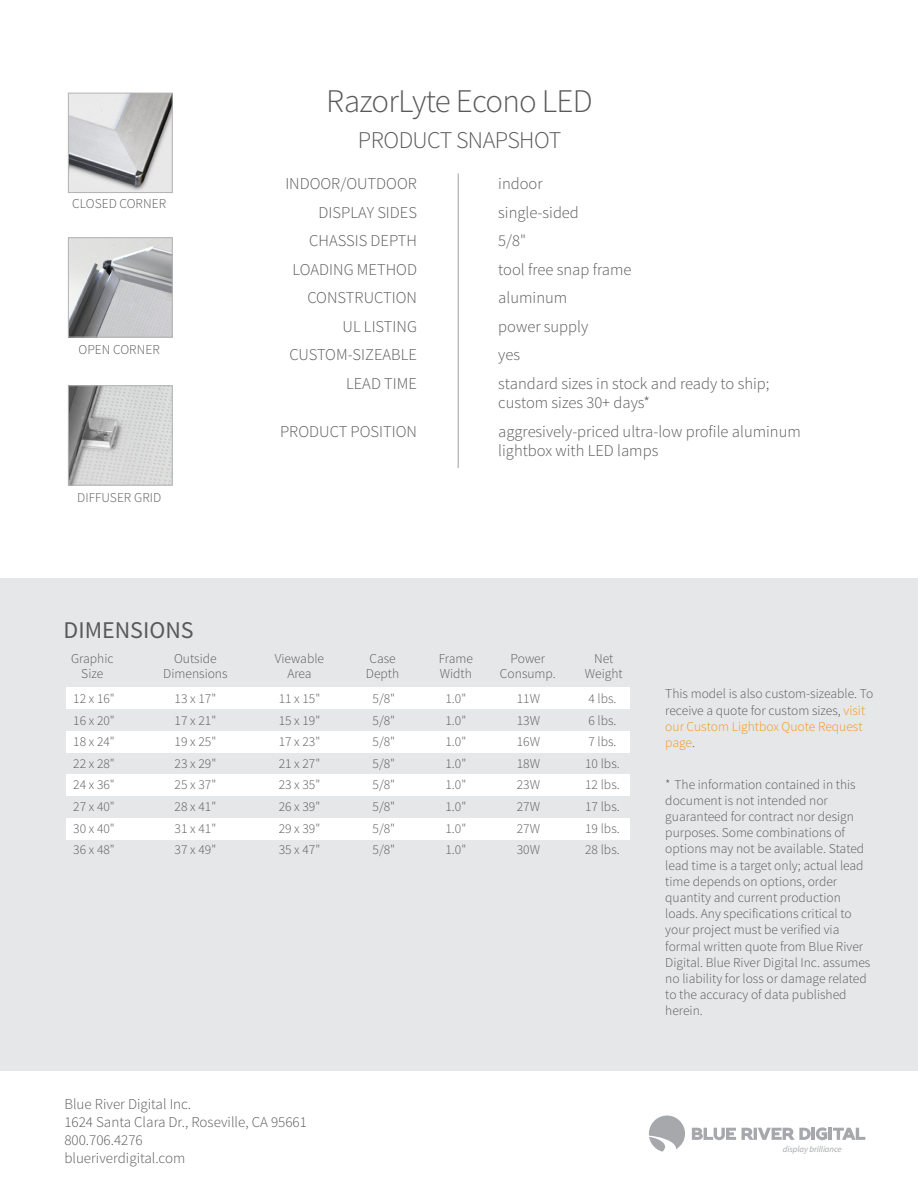
<style>
.page{position:relative;width:918px;height:1188px;background:#fff}
.page>*{position:absolute;margin:0;border:0;box-sizing:border-box;transform-origin:0 0}
.t1{font:300 33px "Source Sans Pro";letter-spacing:-.025em;color:#58595b}
.t2{font:300 24px "Source Sans Pro";letter-spacing:-.025em;color:#58595b}
.t3{font:24px "Source Sans Pro";color:#59595c}
.t4{font:300 16.5px/28.5px "Source Sans Pro";color:#59595c}
.t5{font:300 15px/18px "Source Sans Pro";color:#59595c}
.t6{font:300 13.5px/16.2px "Source Sans Pro";color:#59595c}
.t7{font:italic 8.7px "Source Sans Pro";letter-spacing:-.01em;color:#a6a8ab}
.s1{color:#f6921e}
</style>
<div class="page">
<div style="left:0;top:578px;width:918px;height:493px;background:#e6e7e8"></div>
<div style="left:67px;top:687px;width:563px;height:22px;background:#fff"></div>
<div style="left:67px;top:731px;width:563px;height:22px;background:#fff"></div>
<div style="left:67px;top:774px;width:563px;height:22px;background:#fff"></div>
<div style="left:67px;top:818px;width:563px;height:21px;background:#fff"></div>
<hr style="left:458px;top:173px;width:1px;height:295px;background:#9c9ea1">
<img style="left:70px;top:239px;width:101px;height:97px">
<img style="left:70px;top:95px;width:101px;height:96px">
<div style="left:68px;top:93px;width:105px;height:100px;border:1px solid #b1b3b5"></div>
<div style="left:68px;top:237px;width:105px;height:101px;border:1px solid #b1b3b5"></div>
<img style="left:70px;top:387px;width:101px;height:97px">
<div style="left:68px;top:385px;width:105px;height:101px;border:1px solid #b1b3b5"></div>
<svg style="left:649px;top:1116px;width:36px;height:36px"></svg>
<svg style="left:692px;top:1128px;width:44px;height:12px"></svg>
<svg style="left:742px;top:1127px;width:85px;height:13px"></svg>
<hr style="left:828px;top:1128px;width:4px;height:12px;background:#a6a8ab">
<svg style="left:833px;top:1128px;width:32px;height:12px"></svg>
<p class="t6" style="left:72px;top:196px;width:96px">CLOSED CORNER</p>
<p class="t6" style="left:79px;top:341px;width:83px">OPEN CORNER</p>
<p class="t6" style="left:77px;top:489px;width:86px">DIFFUSER GRID</p>
<h2 class="t3" style="left:64px;top:615px;width:132px">DIMENSIONS</h2>
<h1 class="t1" style="left:326px;top:81px;width:268px">RazorLyte Econo LED</h1>
<h2 class="t2" style="left:358px;top:126px;width:205px">PRODUCT SNAPSHOT</h2>
<p class="t4" style="left:285px;top:170px;width:133px;text-align:right">INDOOR/OUTDOOR<br>DISPLAY SIDES<br>CHASSIS DEPTH<br>LOADING METHOD<br>CONSTRUCTION<br>UL LISTING<br>CUSTOM-SIZEABLE<br>LEAD TIME</p>
<p class="t4" style="left:280px;top:417px;width:138px">PRODUCT POSITION</p>
<p class="t4" style="left:498px;top:170px;width:273px">indoor<br>single-sided<br>5/8"<br>tool free snap frame<br>aluminum<br>power supply<br>yes<br>standard sizes in stock and ready to ship;</p>
<p class="t4" style="left:498px;top:389px;width:304px">custom sizes 30+ days*<br>aggresively-priced ultra-low profile aluminum</p>
<p class="t4" style="left:498px;top:437px;width:162px">lightbox with LED lamps</p>
<p class="t6" style="left:71px;top:650px;width:44px">Graphic</p>
<p class="t6" style="left:174px;top:650px;width:44px">Outside</p>
<p class="t6" style="left:275px;top:650px;width:51px">Viewable</p>
<p class="t6" style="left:369px;top:650px;width:28px">Case</p>
<p class="t6" style="left:439px;top:650px;width:36px">Frame</p>
<p class="t6" style="left:511px;top:650px;width:36px">Power</p>
<p class="t6" style="left:594px;top:650px;width:21px">Net</p>
<p class="t6" style="left:81px;top:665px;width:23px">Size</p>
<p class="t6" style="left:163px;top:665px;width:66px">Dimensions</p>
<p class="t6" style="left:287px;top:665px;width:26px">Area</p>
<p class="t6" style="left:366px;top:665px;width:35px">Depth</p>
<p class="t6" style="left:440px;top:665px;width:34px">Width</p>
<p class="t6" style="left:500px;top:665px;width:57px">Consump.</p>
<p class="t6" style="left:585px;top:665px;width:39px">Weight</p>
<p class="t6" style="left:73px;top:690px;width:43px">12 x 16"</p>
<p class="t6" style="left:175px;top:690px;width:43px">13 x 17"</p>
<p class="t6" style="left:279px;top:690px;width:43px">11 x 15"</p>
<p class="t6" style="left:373px;top:690px;width:24px">5/8"</p>
<p class="t6" style="left:445px;top:690px;width:22px">1.0"</p>
<p class="t6" style="left:517px;top:690px;width:25px">11W</p>
<p class="t6" style="left:588px;top:690px;width:30px">4 lbs.</p>
<p class="t6" style="left:73px;top:712px;width:43px">16 x 20"</p>
<p class="t6" style="left:175px;top:712px;width:43px">17 x 21"</p>
<p class="t6" style="left:279px;top:712px;width:43px">15 x 19"</p>
<p class="t6" style="left:373px;top:712px;width:24px">5/8"</p>
<p class="t6" style="left:445px;top:712px;width:22px">1.0"</p>
<p class="t6" style="left:517px;top:712px;width:25px">13W</p>
<p class="t6" style="left:588px;top:712px;width:30px">6 lbs.</p>
<p class="t6" style="left:73px;top:734px;width:43px">18 x 24"</p>
<p class="t6" style="left:175px;top:734px;width:43px">19 x 25"</p>
<p class="t6" style="left:279px;top:734px;width:43px">17 x 23"</p>
<p class="t6" style="left:373px;top:734px;width:24px">5/8"</p>
<p class="t6" style="left:445px;top:734px;width:22px">1.0"</p>
<p class="t6" style="left:517px;top:734px;width:25px">16W</p>
<p class="t6" style="left:588px;top:734px;width:30px">7 lbs.</p>
<p class="t6" style="left:73px;top:755px;width:43px">22 x 28"</p>
<p class="t6" style="left:175px;top:755px;width:43px">23 x 29"</p>
<p class="t6" style="left:279px;top:755px;width:43px">21 x 27"</p>
<p class="t6" style="left:373px;top:755px;width:24px">5/8"</p>
<p class="t6" style="left:445px;top:755px;width:22px">1.0"</p>
<p class="t6" style="left:517px;top:755px;width:25px">18W</p>
<p class="t6" style="left:585px;top:755px;width:36px">10 lbs.</p>
<p class="t6" style="left:73px;top:777px;width:43px">24 x 36"</p>
<p class="t6" style="left:175px;top:777px;width:43px">25 x 37"</p>
<p class="t6" style="left:279px;top:777px;width:43px">23 x 35"</p>
<p class="t6" style="left:373px;top:777px;width:24px">5/8"</p>
<p class="t6" style="left:445px;top:777px;width:22px">1.0"</p>
<p class="t6" style="left:517px;top:777px;width:25px">23W</p>
<p class="t6" style="left:585px;top:777px;width:36px">12 lbs.</p>
<p class="t6" style="left:73px;top:799px;width:43px">27 x 40"</p>
<p class="t6" style="left:175px;top:799px;width:43px">28 x 41"</p>
<p class="t6" style="left:279px;top:799px;width:43px">26 x 39"</p>
<p class="t6" style="left:373px;top:799px;width:24px">5/8"</p>
<p class="t6" style="left:445px;top:799px;width:22px">1.0"</p>
<p class="t6" style="left:517px;top:799px;width:25px">27W</p>
<p class="t6" style="left:585px;top:799px;width:36px">17 lbs.</p>
<p class="t6" style="left:73px;top:820px;width:43px">30 x 40"</p>
<p class="t6" style="left:175px;top:820px;width:43px">31 x 41"</p>
<p class="t6" style="left:279px;top:820px;width:43px">29 x 39"</p>
<p class="t6" style="left:373px;top:820px;width:24px">5/8"</p>
<p class="t6" style="left:445px;top:820px;width:22px">1.0"</p>
<p class="t6" style="left:517px;top:820px;width:25px">27W</p>
<p class="t6" style="left:585px;top:820px;width:36px">19 lbs.</p>
<p class="t6" style="left:73px;top:842px;width:43px">36 x 48"</p>
<p class="t6" style="left:175px;top:842px;width:43px">37 x 49"</p>
<p class="t6" style="left:279px;top:842px;width:43px">35 x 47"</p>
<p class="t6" style="left:373px;top:842px;width:24px">5/8"</p>
<p class="t6" style="left:445px;top:842px;width:22px">1.0"</p>
<p class="t6" style="left:517px;top:842px;width:25px">30W</p>
<p class="t6" style="left:585px;top:842px;width:36px">28 lbs.</p>
<p class="t5" style="left:64px;top:1095px;width:244px">Blue River Digital Inc.<br>1624 Santa Clara Dr., Roseville, CA 95661<br>800.706.4276<br>blueriverdigital.com</p>
<p class="t6" style="left:665px;top:686px;width:210px">This model is also custom-sizeable. To receive a quote for custom sizes, <span class="s1">visit our Custom Lightbox Quote Request page</span>.</p>
<p class="t6" style="left:665px;top:776px;width:207px">* The information contained in this document is not intended nor guaranteed for contract nor design purposes. Some combinations of options may not be available. Stated lead time is a target only; actual lead time depends on options, order quantity and current production loads. Any specifications critical to your project must be verified via formal written quote from Blue River Digital. Blue River Digital Inc. assumes no liability for loss or damage related to the accuracy of data published herein.</p>
<p class="t7" style="left:783px;top:1144px;width:60px">display brilliance</p>
</div>
